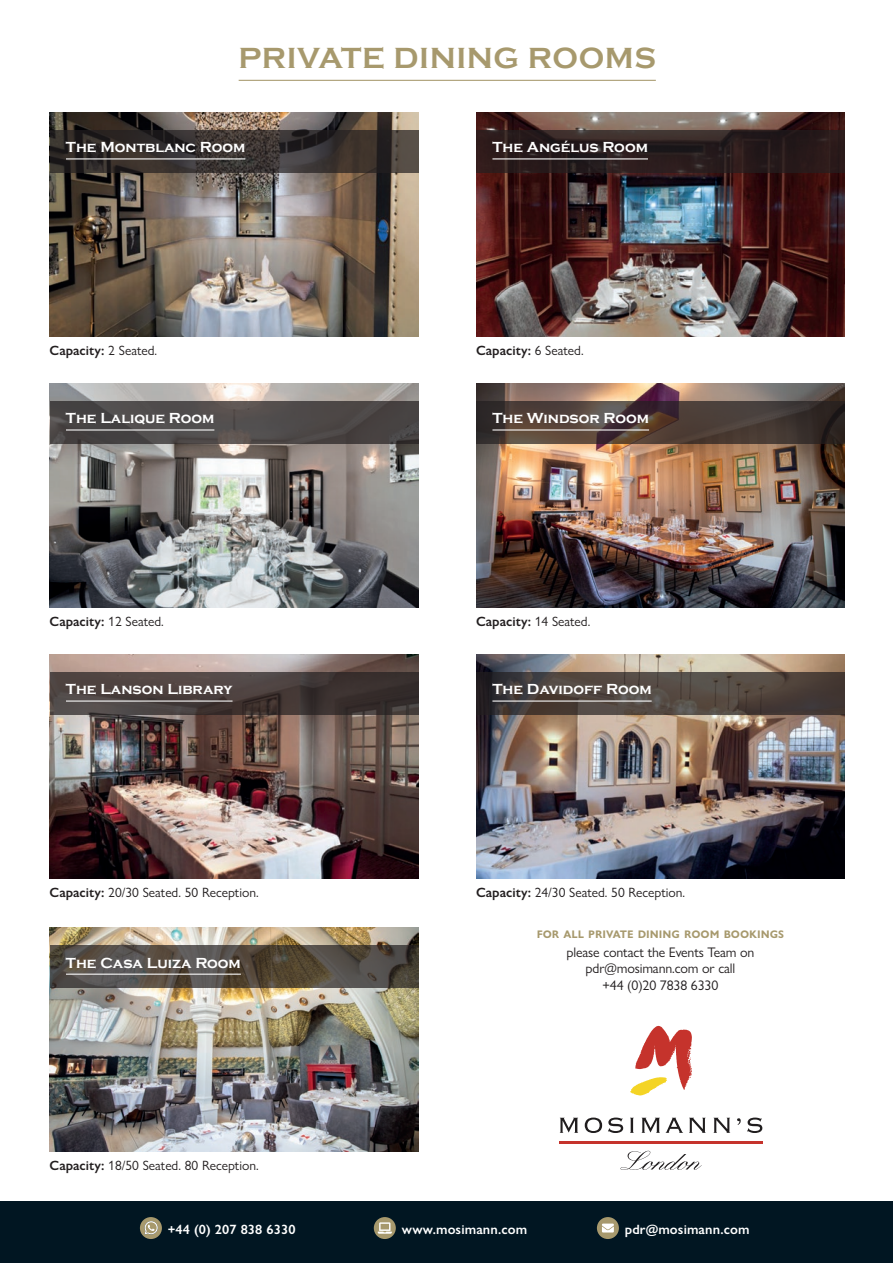
<style>
.page{position:relative;width:893px;height:1263px;background:#fff}
.page>*{position:absolute;margin:0;border:0;box-sizing:border-box;transform-origin:0 0}
.t1{font:700 30px "Copperplate Gothic";letter-spacing:.02em;color:#a7996d}
.t2{font:700 15px "Copperplate Gothic";color:#fff}
.t3{font:600 15px "Gill Sans Nova";color:#a7996d}
.t4{font:13.95px/16.6px "Gill Sans Nova";letter-spacing:-.01em;color:#231f20;text-align:center}
.t5{font:13.5px "Gill Sans Nova";color:#231f20}
.t6{font:600 13.5px "Gill Sans Nova";color:#231f20}
.t7{font:600 13.5px "Gill Sans Nova";letter-spacing:.01em;color:#fff}
.s1{font-weight:400}
.s2{font-weight:600}
</style>
<div class="page">
<div style="left:0;top:1201px;width:893px;height:62px;background:#011622"></div>
<div style="left:374px;top:1217px;width:22px;height:22px;background:#a7996d;border-radius:50%"></div>
<svg style="left:378px;top:1222px;width:14px;height:12px"></svg>
<div style="left:597px;top:1217px;width:22px;height:22px;background:#a7996d;border-radius:50%"></div>
<svg style="left:602px;top:1223px;width:12px;height:9px"></svg>
<img style="left:50px;top:113px;width:368px;height:223px">
<hr style="left:239px;top:80px;width:417px;height:1px;background:#a7996d">
<svg style="left:50px;top:130px;width:368px;height:42px;background:#37312f"></svg>
<hr style="left:66px;top:158px;width:179px;height:1px;background:#fff">
<svg style="left:140px;top:1217px;width:22px;height:22px"></svg>
<img style="left:476px;top:113px;width:369px;height:223px">
<svg style="left:476px;top:130px;width:369px;height:42px;background:#2b1e1f"></svg>
<hr style="left:492px;top:158px;width:156px;height:1px;background:#fff">
<img style="left:50px;top:384px;width:368px;height:223px">
<svg style="left:50px;top:401px;width:368px;height:42px;background:#4e4949"></svg>
<hr style="left:66px;top:429px;width:148px;height:1px;background:#fff">
<img style="left:476px;top:384px;width:369px;height:223px">
<svg style="left:476px;top:401px;width:369px;height:42px;background:#483b35"></svg>
<hr style="left:492px;top:429px;width:157px;height:1px;background:#fff">
<img style="left:50px;top:655px;width:368px;height:223px">
<svg style="left:50px;top:672px;width:368px;height:42px;background:#453b39"></svg>
<hr style="left:66px;top:700px;width:167px;height:2px;background:#fff">
<img style="left:476px;top:655px;width:369px;height:223px">
<svg style="left:476px;top:672px;width:369px;height:42px;background:#4b423d"></svg>
<hr style="left:492px;top:700px;width:160px;height:2px;background:#fff">
<img style="left:50px;top:928px;width:368px;height:223px">
<svg style="left:50px;top:945px;width:368px;height:42px;background:#534c43"></svg>
<hr style="left:66px;top:974px;width:175px;height:1px;background:#fff">
<hr style="left:559px;top:1141px;width:204px;height:2px;background:#c5332c">
<svg style="left:560px;top:1118px;width:18px;height:15px"></svg>
<svg style="left:585px;top:1117px;width:17px;height:16px"></svg>
<svg style="left:608px;top:1117px;width:15px;height:16px"></svg>
<svg style="left:630px;top:1118px;width:4px;height:15px"></svg>
<svg style="left:642px;top:1118px;width:18px;height:15px"></svg>
<svg style="left:666px;top:1118px;width:17px;height:15px"></svg>
<svg style="left:689px;top:1118px;width:17px;height:15px"></svg>
<svg style="left:714px;top:1118px;width:16px;height:15px"></svg>
<svg style="left:737px;top:1118px;width:4px;height:7px"></svg>
<svg style="left:747px;top:1117px;width:15px;height:16px"></svg>
<svg style="left:620px;top:1151px;width:82px;height:19px"></svg>
<svg style="left:630px;top:1026px;width:62px;height:69px"></svg>
<h1 class="t1" style="left:238px;top:41px;width:419px">PRIVATE DINING ROOMS</h1>
<p class="t2" style="left:66px;top:139px;width:181px">The Montblanc Room</p>
<p class="t2" style="left:492px;top:139px;width:157px">The Angélus Room</p>
<p class="t6" style="left:50px;top:342px;width:109px">Capacity: <span class="s1">2 Seated.</span></p>
<p class="t6" style="left:476px;top:342px;width:109px">Capacity: <span class="s1">6 Seated.</span></p>
<p class="t2" style="left:66px;top:410px;width:150px">The Lalique Room</p>
<p class="t2" style="left:492px;top:410px;width:158px">The Windsor Room</p>
<p class="t6" style="left:50px;top:613px;width:116px">Capacity: <span class="s1">12 Seated.</span></p>
<p class="t6" style="left:476px;top:613px;width:116px">Capacity: <span class="s1">14 Seated.</span></p>
<p class="t2" style="left:66px;top:681px;width:168px">The Lanson Library</p>
<p class="t2" style="left:492px;top:681px;width:161px">The Davidoff Room</p>
<p class="t5" style="left:50px;top:884px;width:210px"><span class="s2">Capacity:</span> 20/30 Seated. 50 Reception.</p>
<p class="t5" style="left:476px;top:884px;width:210px"><span class="s2">Capacity:</span> 24/30 Seated. 50 Reception.</p>
<p class="t2" style="left:66px;top:954px;width:176px">The Casa Luiza Room</p>
<p class="t3" style="left:537px;top:924px;width:249px">for all private dining room bookings</p>
<p class="t4" style="left:566px;top:943px;width:190px">please contact the Events Team on pdr@mosimann.com or call<br>+44 (0)20 7838 6330</p>
<p class="t5" style="left:50px;top:1157px;width:210px"><span class="s2">Capacity:</span> 18/50 Seated. 80 Reception.</p>
<p class="t7" style="left:168px;top:1221px;width:129px">+44 (0) 207 838 6330</p>
<p class="t7" style="left:402px;top:1221px;width:127px">www.mosimann.com</p>
<p class="t7" style="left:625px;top:1221px;width:126px">pdr@mosimann.com</p>
</div>
